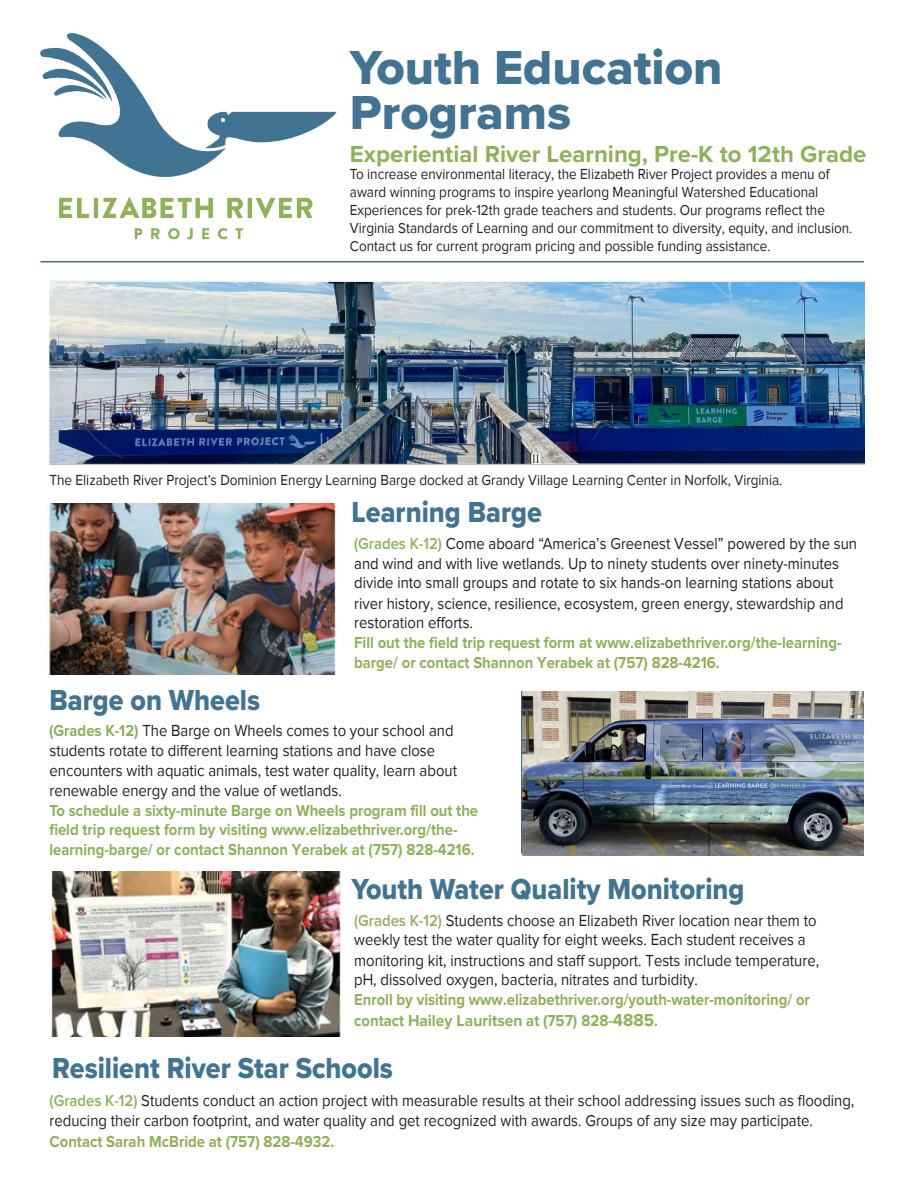
<style>
.page{position:relative;width:918px;height:1188px;background:#fff}
.page>*{position:absolute;margin:0;border:0;box-sizing:border-box;transform-origin:0 0}
.Default{font:49.5px/45px "Proxima Nova Extrabld";color:#417393}
.Default-2{font:30px "Proxima Nova Extrabld";color:#417393;scale:.9 1}
.Default-3{font:700 24px "Proxima Nova";color:#8db258}
.Default-4{font:16.5px/19.8px "Proxima Nova";color:#231f20;scale:.9 1}
.Default-5{font:16.5px/20.1px "Proxima Nova";color:#231f20;scale:.9 1}
.Default-6{font:15px/18px "Proxima Nova";color:#231f20;scale:.9 1}
.s1{font-weight:600;color:#8db258}
.s2{font-weight:700;color:#8db258}
.s3{font-weight:700;font-size:18px;color:#8db258}
</style>
<div class="page">
<img style="left:41px;top:33px;width:295px;height:207px">
<hr style="left:40px;top:261px;width:824px;height:1px;background:#417393">
<img style="left:49px;top:281px;width:815px;height:184px">
<img style="left:46px;top:503px;width:290px;height:172px">
<img style="left:51px;top:872px;width:290px;height:164px">
<img style="left:521px;top:691px;width:343px;height:165px">
<p class="Default" style="left:350px;top:45px;width:374px">Youth Education<br>Programs</p>
<p class="Default-3" style="left:350px;top:137px;width:518px">Experiential River Learning, Pre-K to 12th Grade</p>
<p class="Default-6" style="left:350px;top:165px;width:560px">To increase environmental literacy, the Elizabeth River Project provides a menu of award winning programs to inspire yearlong Meaningful Watershed Educational Experiences for prek-12th grade teachers and students. Our programs reflect the Virginia Standards of Learning and our commitment to diversity, equity, and inclusion.<br>Contact us for current program pricing and possible funding assistance.</p>
<p class="Default-6" style="left:49px;top:471px;width:816px">The Elizabeth River Project’s Dominion Energy Learning Barge docked at Grandy Village Learning Center in Norfolk, Virginia.</p>
<p class="Default-2" style="left:352px;top:490px;width:213px">Learning Barge</p>
<p class="Default-4" style="left:354px;top:533px;width:560px"><span class="s1">(Grades K-12)</span> Come aboard “America’s Greenest Vessel” powered by the sun and wind and with live wetlands. Up to ninety students over ninety-minutes divide into small groups and rotate to six hands-on learning stations about river history, science, resilience, ecosystem, green energy, stewardship and restoration efforts.<br><span class="s2">Fill out the field trip request form at www.elizabethriver.org/the-learning&shy;barge/ or contact Shannon Yerabek at (757) 828-4216.</span></p>
<p class="Default-2" style="left:49px;top:677px;width:236px">Barge on Wheels</p>
<p class="Default-4" style="left:49px;top:721px;width:478px"><span class="s2">(Grades K-12)</span> The Barge on Wheels comes to your school and students rotate to different learning stations and have close encounters with aquatic animals, test water quality, learn about renewable energy and the value of wetlands.<br><span class="s2">To schedule a sixty-minute Barge on Wheels program fill out the field trip re quest form by visiting www.elizabethriver.org/the&shy;learning-barge/ or contact Shannon Yerabek at (757) 828-4216.</span></p>
<p class="Default-2" style="left:352px;top:867px;width:438px">Youth Water Quality Monitoring</p>
<p class="Default-5" style="left:354px;top:910px;width:518px"><span class="s1">(Grades K-12)</span> Students choose an Elizabeth River location near them to weekly test the water quality for eight weeks. Each student receives a monitoring kit, instructions and staff support. Tests include temperature, pH, dissolved oxygen, bacteria, nitrates and turbidity.<br><span class="s2">Enroll by visiting www.elizabethriver.org/youth-water-monitoring/ or contact Hailey Lauritsen at (757) 828-</span><span class="s3">4885</span><span class="s2">.</span></p>
<p class="Default-2" style="left:52px;top:1046px;width:380px">Resilient River Star Schools</p>
<p class="Default-5" style="left:50px;top:1091px;width:896px"><span class="s1">(Grades K-12)</span> Students conduct an action project with measurable results at their school addressing issues such as flooding, reducing their carbon footprint, and water quality and get recognized with awards. Groups of any size may participate.<br><span class="s2">Contact Sarah McBride at (757) 828-4932.</span></p>
</div>
